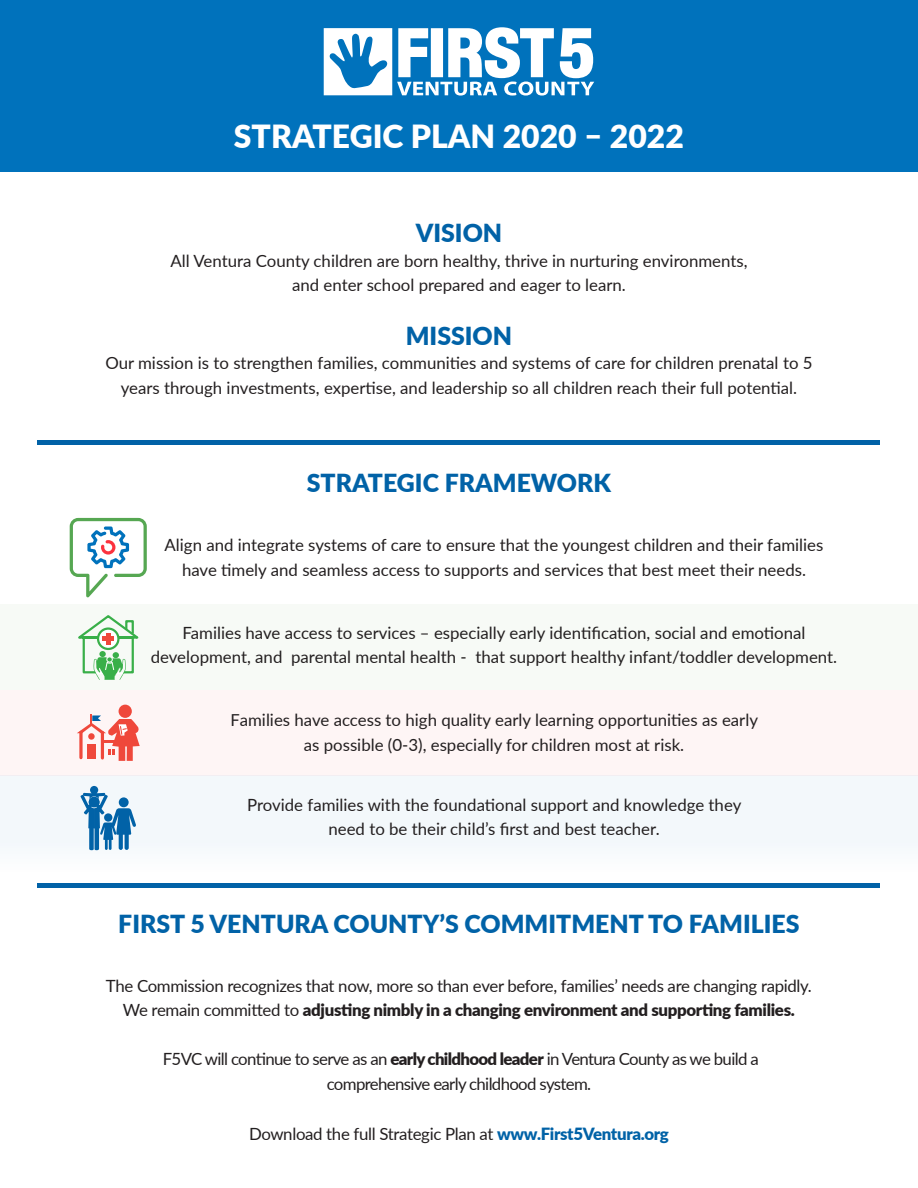
<style>
.page{position:relative;width:918px;height:1188px;background:#fff}
.page>*{position:absolute;margin:0;border:0;box-sizing:border-box;transform-origin:0 0}
.t1{font:900 31.95px "Lato";color:#fff}
.t2{font:900 24.9px "Lato";color:#0162a7}
.t3{font:16.8px/24.5px "Lato";color:#231f20;text-align:center}
.t4{font:16.8px "Lato";letter-spacing:-.02em;color:#231f20}
.t5{font:16.8px "Lato";letter-spacing:-.04em;color:#231f20}
.t6{font:900 16.8px "Lato";letter-spacing:-.02em;color:#231f20}
.s1{font-size:16.5px}
.s2{font-weight:400}
.s3{font-weight:900}
.s4{font-weight:900;color:#0162a7}
</style>
<div class="page">
<div style="left:0;top:605px;width:918px;height:85px;background:#f7faf6"></div>
<div style="left:0;top:690px;width:918px;height:85px;background:#fef5f5"></div>
<div style="left:0;top:775px;width:918px;height:108px;background:#f3f8fb"></div>
<div style="left:0;top:0;width:918px;height:171px;background:#0072bc"></div>
<svg style="left:324px;top:27px;width:270px;height:69px"></svg>
<hr style="left:38px;top:441px;width:842px;height:4px;background:#0162a7">
<svg style="left:70px;top:518px;width:77px;height:79px"></svg>
<div style="left:119px;top:705px;width:13px;height:13px;background:#ef483b;border-radius:50%"></div>
<svg style="left:77px;top:715px;width:63px;height:46px"></svg>
<div style="left:88px;top:733px;width:7px;height:7px;background:#ef483b;border-radius:50%"></div>
<svg style="left:80px;top:786px;width:56px;height:64px"></svg>
<div style="left:119px;top:797px;width:10px;height:10px;background:#0162a7;border-radius:50%"></div>
<div style="left:104px;top:813px;width:8px;height:9px;background:#0162a7;border-radius:50%"></div>
<svg style="left:78px;top:615px;width:61px;height:65px"></svg>
<div style="left:38px;top:883px;width:842px;height:5px;background:#0162a7"></div>
<p class="t1" style="left:234px;top:113px;width:451px">STRATEGIC PLAN 2020 – 2022</p>
<p class="t2" style="left:416px;top:214px;width:88px">VISION</p>
<p class="t3" style="left:170px;top:248px;width:579px">All Ventura County children are born healthy, thrive in nurturing environments,</p>
<p class="t3" style="left:292px;top:272px;width:335px">and enter school prepared and eager to learn.</p>
<p class="t2" style="left:406px;top:317px;width:108px">MISSION</p>
<p class="t3" style="left:105px;top:350px;width:709px">Our mission is to strengthen families, communities and systems of care for children prenatal to 5 years through investments, expertise, and leadership so all children reach their full potential.</p>
<p class="t2" style="left:307px;top:464px;width:306px">STRATEGIC FRAMEWORK</p>
<p class="t3" style="left:165px;top:532px;width:660px">Align and integrate systems of care to ensure that the youngest children and their families</p>
<p class="t3" style="left:182px;top:557px;width:626px">have timely and seamless access to supports and services that best meet their needs.</p>
<p class="t3" style="left:151px;top:620px;width:688px">Families have access to services – especially early identification, social and emotional development, and parental mental health - that support healthy infant/toddler development.</p>
<p class="t3" style="left:230px;top:707px;width:529px"><span class="s1">F</span>amilies have access to high quality early learning opportunities as early</p>
<p class="t3" style="left:304px;top:732px;width:382px">as possible (0-3), especially for children most at risk.</p>
<p class="t3" style="left:247px;top:792px;width:496px">Provide families with the foundational support and knowledge they</p>
<p class="t3" style="left:328px;top:816px;width:333px">need to be their child’s first and best teacher.</p>
<p class="t2" style="left:118px;top:905px;width:683px">FIRST 5 VENTURA COUNTY’S COMMITMENT TO FAMILIES</p>
<p class="t4" style="left:106px;top:974px;width:707px">The Commission recognizes that now, more so than ever before, families’ needs are changing rapidly.</p>
<p class="t6" style="left:123px;top:997px;width:673px"><span class="s2">We remain committed to</span> adjusting nimbly in a changing environment and supporting families.</p>
<p class="t5" style="left:163px;top:1047px;width:597px">F5VC will continue to serve as an <span class="s3">early childhood leader</span> in Ventura County as we build a</p>
<p class="t5" style="left:327px;top:1072px;width:266px">comprehensive early childhood system.</p>
<p class="t4" style="left:249px;top:1121px;width:421px">Download the full Strategic Plan at <span class="s4">www.First5Ventura.org</span></p>
</div>
